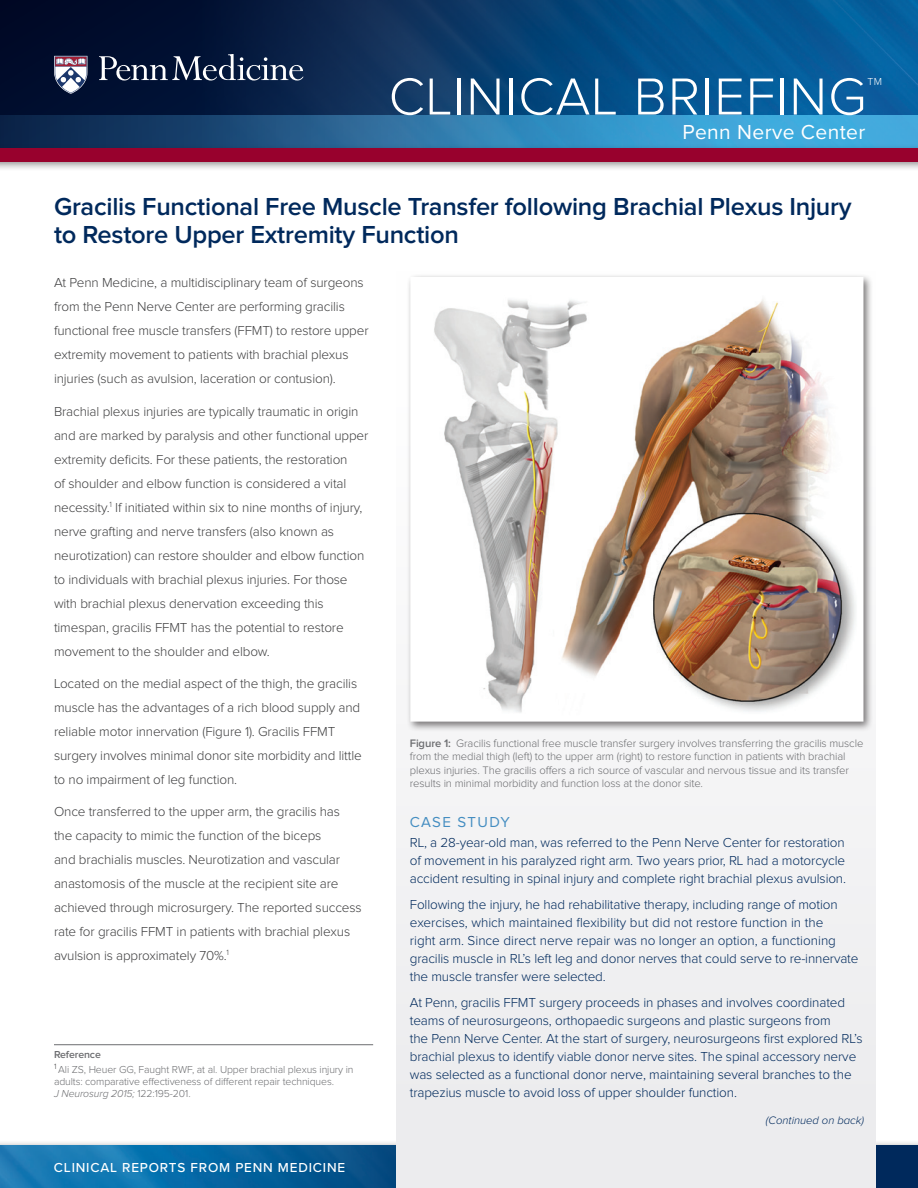
<style>
.page{position:relative;width:918px;height:1188px;background:#fff}
.page>*{position:absolute;margin:0;border:0;box-sizing:border-box;transform-origin:0 0}
.t1{font:300 54px "Proxima Nova";letter-spacing:.02em;color:#fff}
.t2{font:600 25.5px/28.5px "Proxima Nova";letter-spacing:-.01em;color:#00295c}
.Department_of_XXX_Di{font:21px "Proxima Nova";letter-spacing:.02em;color:#fff}
.CASE_STUDY{font:15px "Proxima Nova";letter-spacing:.085em;color:#448dc1}
.BodyCopy{font:300 13.5px/24px "Proxima Nova";letter-spacing:-.01em;color:#3e3e3f}
.CaseStudy-BodyCopy{font:300 13.5px/18px "Proxima Nova";letter-spacing:-.01em;color:#00295c}
.t3{font:500 13.5px "Proxima Nova";letter-spacing:.06em;color:#fff}
.PhotoCaption{font:300 11.25px/13.5px "Proxima Nova";letter-spacing:-.01em;color:#6c6d70}
.Continued_on_back{font:italic 300 11.25px "Proxima Nova";color:#00295c}
.Reference_BodyCopy{font:300 10.5px/12px "Proxima Nova";letter-spacing:-.01em;color:#6c6d70}
.References{font:600 10.5px "Proxima Nova";letter-spacing:-.01em;color:#6c6d70}
.t4{font:300 10.5px "Proxima Nova";color:#fff}
.s1{font-style:italic}
.s2{font-weight:600}
</style>
<div class="page">
<svg style="left:0;top:0;width:918px;height:115px;background:#063969"></svg>
<div style="left:0;top:1140px;width:918px;height:48px;background:#231f20;opacity:.6"></div>
<svg style="left:0;top:115px;width:918px;height:28px;background:#2b74a4"></svg>
<div style="left:0;top:143px;width:918px;height:29px;background:#231f20;opacity:.5"></div>
<div style="left:0;top:149px;width:918px;height:13px;background:#98012d"></div>
<img style="left:0;top:1145px;width:918px;height:43px">
<div style="left:396px;top:271px;width:480px;height:917px;background:#ececee"></div>
<svg style="left:99px;top:54px;width:204px;height:27px;background:#3a4864"></svg>
<svg style="left:54px;top:56px;width:33px;height:38px"></svg>
<hr style="left:54px;top:1044px;width:319px;height:1px;background:#6c6d70">
<div style="left:407px;top:273px;width:467px;height:459px;background:#231f20;opacity:.6"></div>
<div style="left:410px;top:277px;width:453px;height:445px;background:#fff;border:4px solid #fff"></div>
<img style="left:434px;top:299px;width:121px;height:414px">
<img style="left:555px;top:280px;width:302px;height:432px">
<h1 class="t1" style="left:389px;top:72px;width:479px">CLINICAL BRIEFING</h1>
<p class="t4" style="left:868px;top:76px;width:16px">TM</p>
<p class="Department_of_XXX_Di" style="left:683px;top:122px;width:184px">Penn Nerve Center</p>
<p class="t2" style="left:54px;top:193px;width:799px">Gracilis Functional Free Muscle Transfer following Brachial Plexus Injury to Restore Upper Extremity Function</p>
<p class="BodyCopy" style="left:54px;top:271px;width:316px">At Penn Medicine, a multidisciplinary team of surgeons from the Penn Nerve Center are performing gracilis functional free muscle transfers (FFMT) to restore upper extremity movement to patients with brachial plexus injuries (such as avulsion, laceration or contusion).</p>
<p class="BodyCopy" style="left:54px;top:400px;width:316px">Brachial plexus injuries are typically traumatic in origin and are marked by paralysis and other functional upper extremity deficits. For these patients, the restoration<br>of shoulder and elbow function is considered a vital necessity.<sup>1</sup> If initiated within six to nine months of injury, nerve grafting and nerve transfers (also known as neurotization) can restore shoulder and elbow function to individuals with brachial plexus injuries. For those with brachial plexus denervation exceeding this timespan, gracilis FFMT has the potential to restore movement to the shoulder and elbow.</p>
<p class="BodyCopy" style="left:54px;top:672px;width:309px">Located on the medial aspect of the thigh, the gracilis muscle has the advantages of a rich blood supply and reliable motor innervation (Figure 1). Gracilis FFMT surgery involves minimal donor site morbidity and little to no impairment of leg function.</p>
<p class="BodyCopy" style="left:54px;top:800px;width:309px">Once transferred to the upper arm, the gracilis has the capacity to mimic the function of the biceps<br>and brachialis muscles. Neurotization and vascular anastomosis of the muscle at the recipient site are achieved through microsurgery. The reported success rate for gracilis FFMT in patients with brachial plexus avulsion is approximately 70%.<sup>1</sup></p>
<p class="References" style="left:54px;top:1050px;width:48px">Reference</p>
<p class="Reference_BodyCopy" style="left:54px;top:1064px;width:301px"><sup>1</sup> Ali ZS, Heuer GG, Faught RWF, at al. Upper brachial plexus injury in adults: comparative effectiveness of different repair techniques.<br><span class="s1">J Neurosurg 2015;</span> 122:195-201.</p>
<p class="t3" style="left:54px;top:1157px;width:293px">CLINICAL REPORTS FROM PENN MEDICINE</p>
<p class="PhotoCaption" style="left:410px;top:737px;width:455px"><span class="s2">Figure 1:</span> Gracilis functional free muscle transfer surgery involves transferring the gracilis muscle from the medial thigh (left) to the upper arm (right) to restore function in patients with brachial plexus injuries. The gracilis offers a rich source of vascular and nervous tissue and its transfer results in minimal morbidity and function loss at the donor site.</p>
<p class="CASE_STUDY" style="left:410px;top:815px;width:102px">CASE STUDY</p>
<p class="CaseStudy-BodyCopy" style="left:410px;top:834px;width:438px;text-align:justify">RL, a 28-year-old man, was referred to the Penn Nerve Center for restoration of movement in his paralyzed right arm. Two years prior, RL had a motorcycle accident resulting in spinal injury and complete right brachial plexus avulsion.</p>
<p class="CaseStudy-BodyCopy" style="left:410px;top:896px;width:450px">Following the injury, he had rehabilitative therapy, including range of motion exercises, which maintained flexibility but did not restore function in the<br>right arm. Since direct nerve repair was no longer an option, a functioning gracilis muscle in RL’s left leg and donor nerves that could serve to re-innervate the muscle transfer were selected.</p>
<p class="CaseStudy-BodyCopy" style="left:410px;top:995px;width:454px">At Penn, gracilis FFMT surgery proceeds in phases and involves coordinated teams of neurosurgeons, orthopaedic surgeons and plastic surgeons from<br>the Penn Nerve Center. At the start of surgery, neurosurgeons first explored RL’s brachial plexus to identify viable donor nerve sites. The spinal accessory nerve was selected as a functional donor nerve, maintaining several branches to the trapezius muscle to avoid loss of upper shoulder function.</p>
<p class="Continued_on_back" style="left:766px;top:1115px;width:100px">(Continued on back)</p>
</div>
